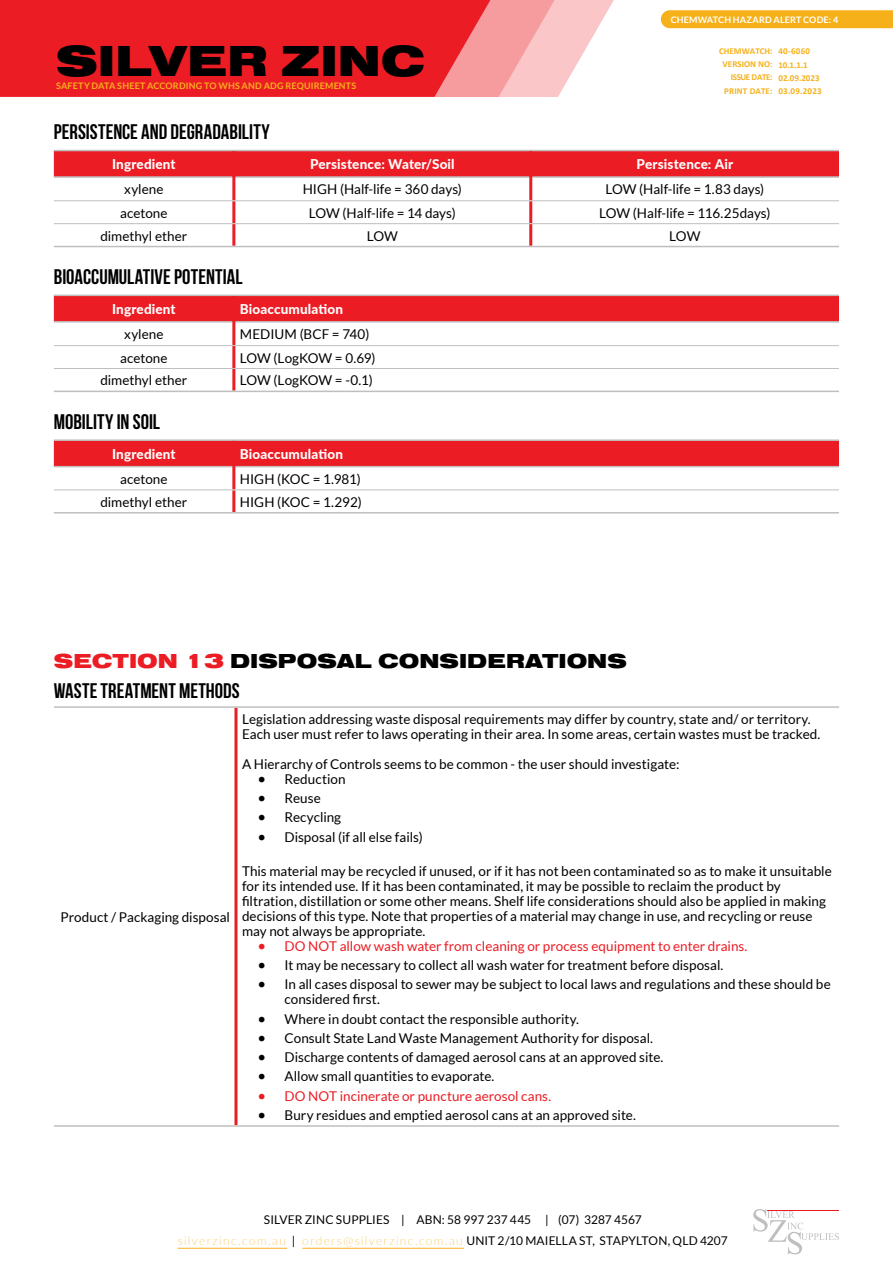
<style>
.page{position:relative;width:893px;height:1263px;background:#fff}
.page>*{position:absolute;margin:0;border:0;box-sizing:border-box;transform-origin:0 0}
.t1{font:900 45px "Nimbus San Ext";color:#000}
.t2{font:700 21px "Bebas Neue";color:#000}
.t3{font:900 21px "Nimbus San Ext";color:#000}
.t4{font:13.5px/15px "Lato";color:#000}
.t5{font:13.5px "Lato";color:#ec1c24}
.t6{font:800 13.5px "Lato";letter-spacing:.01em;color:#fff}
.t7{font:12px/21px "Lato";letter-spacing:.005em;color:#000;text-align:center}
.t8{font:700 9px "Lato";letter-spacing:.015em;color:#f6b11a}
.t9{font:700 9px/13.4px "Calibri";color:#f6b11a;text-align:right}
.t10{font:700 9px/13.2px "Calibri";letter-spacing:.025em;color:#f6b11a}
.t11{font:700 9px "Lato";letter-spacing:.015em;color:#fff}
.s1{font-family:"Lato"}
.s2{font-style:inherit}
.s3{color:#ec1c24}
.s4{font-size:15px}
.s5{font-weight:100;color:#f6b11a}
</style>
<div class="page">
<svg style="left:584px;top:0;width:30px;height:52px"></svg>
<svg style="left:490px;top:0;width:94px;height:97px;background:#f8b8bb"></svg>
<div style="left:0;top:0;width:490px;height:97px;background:#ec1c24"></div>
<hr style="left:178px;top:1248px;width:109px;height:1px;background:#f6b11a">
<hr style="left:302px;top:1248px;width:162px;height:1px;background:#f6b11a">
<div style="left:661px;top:10px;width:231px;height:18px;background:#f6b11a"></div>
<div style="left:54px;top:151px;width:785px;height:25px;background:#ec1c24"></div>
<hr style="left:54px;top:150px;width:180px;height:1px;background:#bfbfbf">
<hr style="left:234px;top:150px;width:297px;height:1px;background:#bfbfbf">
<hr style="left:531px;top:150px;width:308px;height:1px;background:#bfbfbf">
<hr style="left:54px;top:176px;width:178px;height:2px;background:#bfbfbf">
<hr style="left:235px;top:176px;width:294px;height:2px;background:#bfbfbf">
<hr style="left:532px;top:176px;width:307px;height:2px;background:#bfbfbf">
<hr style="left:232px;top:151px;width:3px;height:26px;background:#ec1c24">
<hr style="left:529px;top:151px;width:3px;height:26px;background:#ec1c24">
<hr style="left:232px;top:177px;width:3px;height:23px;background:#ec1c24">
<hr style="left:529px;top:177px;width:3px;height:23px;background:#ec1c24">
<hr style="left:232px;top:201px;width:3px;height:22px;background:#ec1c24">
<hr style="left:529px;top:201px;width:3px;height:22px;background:#ec1c24">
<hr style="left:232px;top:224px;width:3px;height:22px;background:#ec1c24">
<hr style="left:529px;top:224px;width:3px;height:22px;background:#ec1c24">
<hr style="left:54px;top:246px;width:180px;height:1px;background:#bfbfbf">
<hr style="left:234px;top:246px;width:297px;height:1px;background:#bfbfbf">
<hr style="left:531px;top:246px;width:308px;height:1px;background:#bfbfbf">
<hr style="left:54px;top:200px;width:180px;height:1px;background:#bfbfbf">
<hr style="left:234px;top:200px;width:297px;height:1px;background:#bfbfbf">
<hr style="left:531px;top:200px;width:308px;height:1px;background:#bfbfbf">
<hr style="left:54px;top:223px;width:180px;height:1px;background:#bfbfbf">
<hr style="left:234px;top:223px;width:297px;height:1px;background:#bfbfbf">
<hr style="left:531px;top:223px;width:308px;height:1px;background:#bfbfbf">
<div style="left:54px;top:296px;width:785px;height:25px;background:#ec1c24"></div>
<hr style="left:54px;top:295px;width:180px;height:1px;background:#bfbfbf">
<hr style="left:234px;top:295px;width:605px;height:1px;background:#bfbfbf">
<hr style="left:54px;top:321px;width:178px;height:2px;background:#bfbfbf">
<hr style="left:235px;top:321px;width:604px;height:2px;background:#bfbfbf">
<hr style="left:232px;top:296px;width:3px;height:26px;background:#ec1c24">
<hr style="left:232px;top:322px;width:3px;height:23px;background:#ec1c24">
<hr style="left:232px;top:346px;width:3px;height:22px;background:#ec1c24">
<hr style="left:232px;top:369px;width:3px;height:22px;background:#ec1c24">
<hr style="left:54px;top:391px;width:180px;height:1px;background:#bfbfbf">
<hr style="left:234px;top:391px;width:605px;height:1px;background:#bfbfbf">
<hr style="left:54px;top:345px;width:180px;height:1px;background:#bfbfbf">
<hr style="left:234px;top:345px;width:605px;height:1px;background:#bfbfbf">
<hr style="left:54px;top:368px;width:180px;height:1px;background:#bfbfbf">
<hr style="left:234px;top:368px;width:605px;height:1px;background:#bfbfbf">
<div style="left:54px;top:441px;width:785px;height:25px;background:#ec1c24"></div>
<hr style="left:54px;top:439px;width:180px;height:2px;background:#bfbfbf">
<hr style="left:234px;top:439px;width:605px;height:2px;background:#bfbfbf">
<hr style="left:54px;top:466px;width:178px;height:1px;background:#bfbfbf">
<hr style="left:235px;top:466px;width:604px;height:1px;background:#bfbfbf">
<hr style="left:232px;top:441px;width:3px;height:26px;background:#ec1c24">
<hr style="left:232px;top:467px;width:3px;height:22px;background:#ec1c24">
<hr style="left:232px;top:490px;width:3px;height:22px;background:#ec1c24">
<hr style="left:54px;top:512px;width:180px;height:1px;background:#bfbfbf">
<hr style="left:234px;top:512px;width:605px;height:1px;background:#bfbfbf">
<hr style="left:54px;top:489px;width:180px;height:1px;background:#bfbfbf">
<hr style="left:234px;top:489px;width:605px;height:1px;background:#bfbfbf">
<hr style="left:234px;top:708px;width:3px;height:417px;background:#ec1c24">
<hr style="left:54px;top:706px;width:182px;height:2px;background:#bfbfbf">
<hr style="left:236px;top:706px;width:603px;height:2px;background:#bfbfbf">
<hr style="left:54px;top:1125px;width:182px;height:2px;background:#bfbfbf">
<hr style="left:236px;top:1125px;width:603px;height:2px;background:#bfbfbf">
<svg style="left:753px;top:1209px;width:86px;height:45px"></svg>
<h1 class="t1" style="left:56px;top:35px;width:370px">SILVER ZINC</h1>
<p class="t8" style="left:56px;top:81px;width:302px">SAFETY DATA SHEET ACCORDING TO WHS AND ADG REQUIREMENTS</p>
<h2 class="t2" style="left:54px;top:120px;width:217px">PERSISTENCE AND DEGRADABILITY</h2>
<p class="t11" style="left:671px;top:14px;width:169px">CHEMWATCH HAZARD ALERT CODE: 4</p>
<p class="t9" style="left:719px;top:44px;width:55px">CHEMWATCH<span class="s1">:<br></span>VERSION NO:<br>ISSUE DATE:<br>PRINT DATE:</p>
<p class="t10" style="left:778px;top:45px;width:45px">40-6060<br>10.1.1.1<br>02.09.202<span class="s2">3<br></span>03.09.202<span class="s2">3</span></p>
<p class="t6" style="left:112px;top:154px;width:65px">Ingredient</p>
<p class="t6" style="left:310px;top:154px;width:146px">Persistence: Water/Soil</p>
<p class="t6" style="left:637px;top:154px;width:98px">Persistence: Air</p>
<p class="t4" style="left:124px;top:182px;width:41px">xylene</p>
<p class="t4" style="left:303px;top:182px;width:161px">HIGH (Half-life = 360 days)</p>
<p class="t4" style="left:605px;top:182px;width:160px">LOW (Half-life = 1.83 days)</p>
<p class="t4" style="left:120px;top:205px;width:49px">acetone</p>
<p class="t4" style="left:309px;top:205px;width:148px">LOW (Half-life = 14 days)</p>
<p class="t4" style="left:599px;top:205px;width:173px">LOW (Half-life = 116.25days)</p>
<p class="t4" style="left:100px;top:228px;width:88px">dimethyl ether</p>
<p class="t4" style="left:367px;top:228px;width:33px">LOW</p>
<p class="t4" style="left:669px;top:228px;width:33px">LOW</p>
<h2 class="t2" style="left:54px;top:265px;width:190px">BIOACCUMULATIVE POTENTIAL</h2>
<p class="t6" style="left:112px;top:299px;width:65px">Ingredient</p>
<p class="t6" style="left:240px;top:299px;width:105px">Bioaccumulation</p>
<p class="t4" style="left:124px;top:327px;width:41px">xylene</p>
<p class="t4" style="left:240px;top:327px;width:131px">MEDIUM (BCF = 740)</p>
<p class="t4" style="left:120px;top:350px;width:49px">acetone</p>
<p class="t4" style="left:240px;top:350px;width:137px">LOW (LogKOW = 0.69)</p>
<p class="t4" style="left:100px;top:373px;width:88px">dimethyl ether</p>
<p class="t4" style="left:240px;top:373px;width:135px">LOW (LogKOW = -0.1)</p>
<h2 class="t2" style="left:54px;top:410px;width:108px">MOBILITY IN SOIL</h2>
<p class="t6" style="left:112px;top:444px;width:65px">Ingredient</p>
<p class="t6" style="left:240px;top:444px;width:105px">Bioaccumulation</p>
<p class="t4" style="left:120px;top:471px;width:49px">acetone</p>
<p class="t4" style="left:240px;top:471px;width:122px">HIGH (KOC = 1.981)</p>
<p class="t4" style="left:100px;top:494px;width:88px">dimethyl ether</p>
<p class="t4" style="left:240px;top:494px;width:124px">HIGH (KOC = 1.292)</p>
<h2 class="t3" style="left:54px;top:649px;width:575px"><span class="s3">SECTION 13</span> DISPOSAL CONSIDERATIONS</h2>
<h2 class="t2" style="left:54px;top:679px;width:187px">WASTE TREATMENT METHODS</h2>
<p class="t4" style="left:60px;top:909px;width:171px">Product / Packaging disposal</p>
<p class="t4" style="left:242px;top:711px;width:580px">Legislation addressing waste disposal requirements may differ by country, state and/ or territory.<br>Each user must refer to laws operating in their area. In some areas, certain wastes must be tracked.</p>
<p class="t4" style="left:242px;top:756px;width:439px">A Hierarchy of Controls seems to be common - the user should investigate:</p>
<p class="t4" style="left:258px;top:771px;width:90px"><span class="s4">•</span> Reduction</p>
<p class="t4" style="left:258px;top:791px;width:65px"><span class="s4">•</span> Reuse</p>
<p class="t4" style="left:258px;top:810px;width:85px"><span class="s4">•</span> Recycling</p>
<p class="t4" style="left:258px;top:829px;width:167px"><span class="s4">•</span> Disposal (if all else fails)</p>
<p class="t4" style="left:242px;top:863px;width:591px">This material may be recycled if unused, or if it has not been contaminated so as to make it unsuitable for its intended use. If it has been contaminated, it may be possible to reclaim the product by filtration, distillation or some other means. Shelf life considerations should also be applied in making decisions of this type. Note that properties of a material may change in use, and recycling or reuse may not always be appropriate.</p>
<p class="t5" style="left:258px;top:938px;width:491px"><span class="s4">•</span> DO NOT allow wash water from cleaning or process equipment to enter drains.</p>
<p class="t4" style="left:258px;top:958px;width:467px"><span class="s4">•</span> It may be necessary to collect all wash water for treatment before disposal.</p>
<p class="t4" style="left:285px;top:977px;width:548px;text-indent:-27px"><span class="s4">•</span> In all cases disposal to sewer may be subject to local laws and regulations and these should be considered first.</p>
<p class="t4" style="left:258px;top:1011px;width:323px"><span class="s4">•</span> Where in doubt contact the responsible authority.</p>
<p class="t4" style="left:258px;top:1030px;width:397px"><span class="s4">•</span> Consult State Land Waste Management Authority for disposal.</p>
<p class="t4" style="left:258px;top:1050px;width:407px"><span class="s4">•</span> Discharge contents of damaged aerosol cans at an approved site.</p>
<p class="t4" style="left:258px;top:1069px;width:238px"><span class="s4">•</span> Allow small quantities to evaporate.</p>
<p class="t5" style="left:258px;top:1088px;width:295px"><span class="s4">•</span> DO NOT incinerate or puncture aerosol cans.</p>
<p class="t4" style="left:258px;top:1107px;width:380px"><span class="s4">•</span> Bury residues and emptied aerosol cans at an approved site.</p>
<p class="t7" style="left:178px;top:1209px;width:551px">SILVER ZINC SUPPLIES | ABN: 58 997 237 445 | (07) 3287 4567<br><span class="s5">silverzinc.com.au</span> | <span class="s5">orders@silverzinc.com.au</span> UNIT 2/10 MAIELLA ST, STAPYLTON, QLD 4207</p>
</div>
